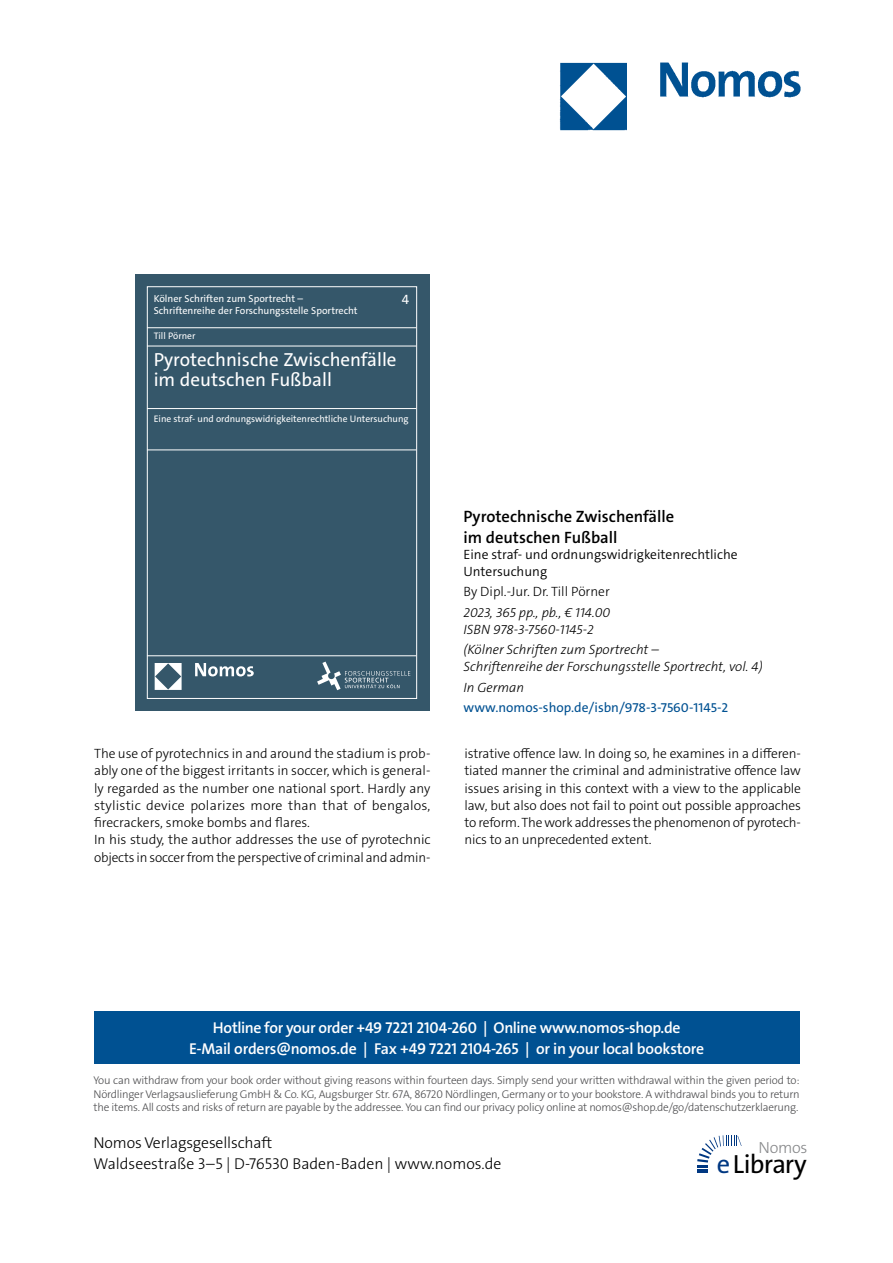
<style>
.page{position:relative;width:893px;height:1263px;background:#fff}
.page>*{position:absolute;margin:0;border:0;box-sizing:border-box;transform-origin:0 0}
.t1{font:26.4px "The Sans Os F";letter-spacing:-.03em;color:#000}
.t2{font:19.05px/20.4px "The Sans C5";color:#fff}
._001_Buchtitel{font:600 16.5px/21px "The Sans C5";color:#000}
.t3{font:300 16.2px "The Sans Os F";letter-spacing:-.02em;color:#87888a}
.t4{font:600 15.75px/21px "The Sans Os F";letter-spacing:-.02em;color:#fff;text-align:center}
.t5{font:300 15.75px/21px "The Sans Os F";color:#000}
._005_FließtextENGLISCH{font:300 13.5px/17.2px "The Sans C5";letter-spacing:-.01em;color:#000;text-align:justify}
._004_Bibilo{font:italic 300 13.5px/16.5px "The Sans C5";color:#000}
._002_Untertitel{font:300 13.5px/16.5px "The Sans C5";color:#000}
.www_link{font:13.5px "The Sans C5";color:#005192}
._003_Autor{font:300 13.5px "The Sans C5";color:#000}
.t6{font:13.5px "The Sans C5";color:#fff}
.t7{font:300 11.25px/13.5px "The Sans Os F";letter-spacing:-.02em;color:#4b4b4d;text-align:justify}
.t8{font:10.2px/12.1px "The Sans C5";color:#fff}
.t9{font:9.45px "The Sans C5";color:#fff}
.s1{color:#003882}
</style>
<div class="page">
<div style="left:94px;top:1011px;width:705px;height:52px;background:#005192"></div>
<svg style="left:697px;top:1135px;width:45px;height:38px"></svg>
<img style="left:559px;top:62px;width:242px;height:69px">
<div style="left:135px;top:274px;width:295px;height:437px;background:#35576a"></div>
<div style="left:147px;top:286px;width:270px;height:413px;border:1px solid #fff"></div>
<hr style="left:147px;top:327px;width:269px;height:1px;background:#fff">
<hr style="left:147px;top:408px;width:269px;height:1px;background:#fff">
<hr style="left:147px;top:450px;width:269px;height:1px;background:#fff">
<hr style="left:147px;top:655px;width:269px;height:1px;background:#fff">
<svg style="left:195px;top:663px;width:59px;height:13px"></svg>
<svg style="left:155px;top:663px;width:27px;height:27px"></svg>
<hr style="left:147px;top:346px;width:269px;height:1px;background:#fff">
<svg style="left:317px;top:662px;width:93px;height:28px"></svg>
<p class="t8" style="left:154px;top:292px;width:206px">Kölner Schriften zum Sportrecht –<br>Schriftenreihe der Forschungsstelle Sportrecht</p>
<p class="t6" style="left:402px;top:291px;width:9px">4</p>
<p class="t9" style="left:154px;top:330px;width:43px">Till Pörner</p>
<h2 class="t2" style="left:154px;top:349px;width:244px">Pyrotechnische Zwischenfälle im deutschen Fußball</h2>
<p class="t9" style="left:154px;top:412px;width:256px">Eine straf- und ordnungswidrigkeitenrechtliche Untersuchung</p>
<p class="_005_FließtextENGLISCH" style="left:94px;top:745px;width:338px">The use of pyrotechnics in and around the stadium is prob&shy;ably one of the biggest irritants in soccer, which is general&shy;ly regarded as the number one national sport. Hardly any stylistic device polarizes more than that of bengalos, firecrackers, smoke bombs and flares.</p>
<p class="_005_FließtextENGLISCH" style="left:94px;top:831px;width:338px">In his study, the author addresses the use of pyrotechnic objects in soccer from the perspective of criminal and admin-</p>
<p class="_001_Buchtitel" style="left:463px;top:506px;width:212px">Pyrotechnische Zwischenfälle im deutschen Fußball</p>
<p class="_002_Untertitel" style="left:463px;top:546px;width:276px">Eine straf- und ordnungswidrigkeitenrechtliche<br>Untersuchung</p>
<p class="_003_Autor" style="left:463px;top:583px;width:148px">By Dipl.-Jur. Dr. Till Pörner</p>
<p class="_004_Bibilo" style="left:463px;top:604px;width:148px">2023, 365 pp., pb., € 114.00<br>ISBN 978-3-7560-1145-2</p>
<p class="_004_Bibilo" style="left:463px;top:641px;width:301px">(Kölner Schriften zum Sportrecht –<br>Schriftenreihe der Forschungsstelle Sportrecht, vol. 4)</p>
<p class="_004_Bibilo" style="left:463px;top:679px;width:62px">In German</p>
<p class="www_link" style="left:463px;top:699px;width:266px">www.nomos-shop.de/isbn/978-3-7560-1145-2</p>
<p class="_005_FließtextENGLISCH" style="left:464px;top:745px;width:338px">istrative offence law. In doing so, he examines in a differen&shy;tiated manner the criminal and administrative offence law issues arising in this context with a view to the applicable law, but also does not fail to point out possible approaches to reform. The work addresses the phenomenon of pyrotech&shy;nics to an unprecedented extent.</p>
<p class="t4" style="left:189px;top:1017px;width:517px">Hotline for your order +49 7221 2104-260 | Online www.nomos-shop.de<br>E-Mail orders@nomos.de | Fax +49 7221 2104-265 | or in your local bookstore</p>
<p class="t7" style="left:94px;top:1074px;width:708px">You can withdraw from your book order without giving reasons within fourteen days. Simply send your written withdrawal within the given period to:<br>Nördlinger Verlagsauslieferung GmbH &amp; Co. KG, Augsburger Str. 67A, 86720 Nördlingen, Germany or to your bookstore. A withdrawal binds you to return the items. All costs and risks of return are payable by the addressee. You can find our privacy policy online at nomos@shop.de/go/datenschutzerklaerung.</p>
<p class="t5" style="left:94px;top:1133px;width:409px">Nomos Verlagsgesellschaft<br>Waldseestraße 3–5 | D-76530 Baden-Baden | www.nomos.de</p>
<p class="t3" style="left:758px;top:1137px;width:51px">Nomos</p>
<h1 class="t1" style="left:717px;top:1147px;width:91px"><span class="s1">e</span>Library</h1>
</div>
